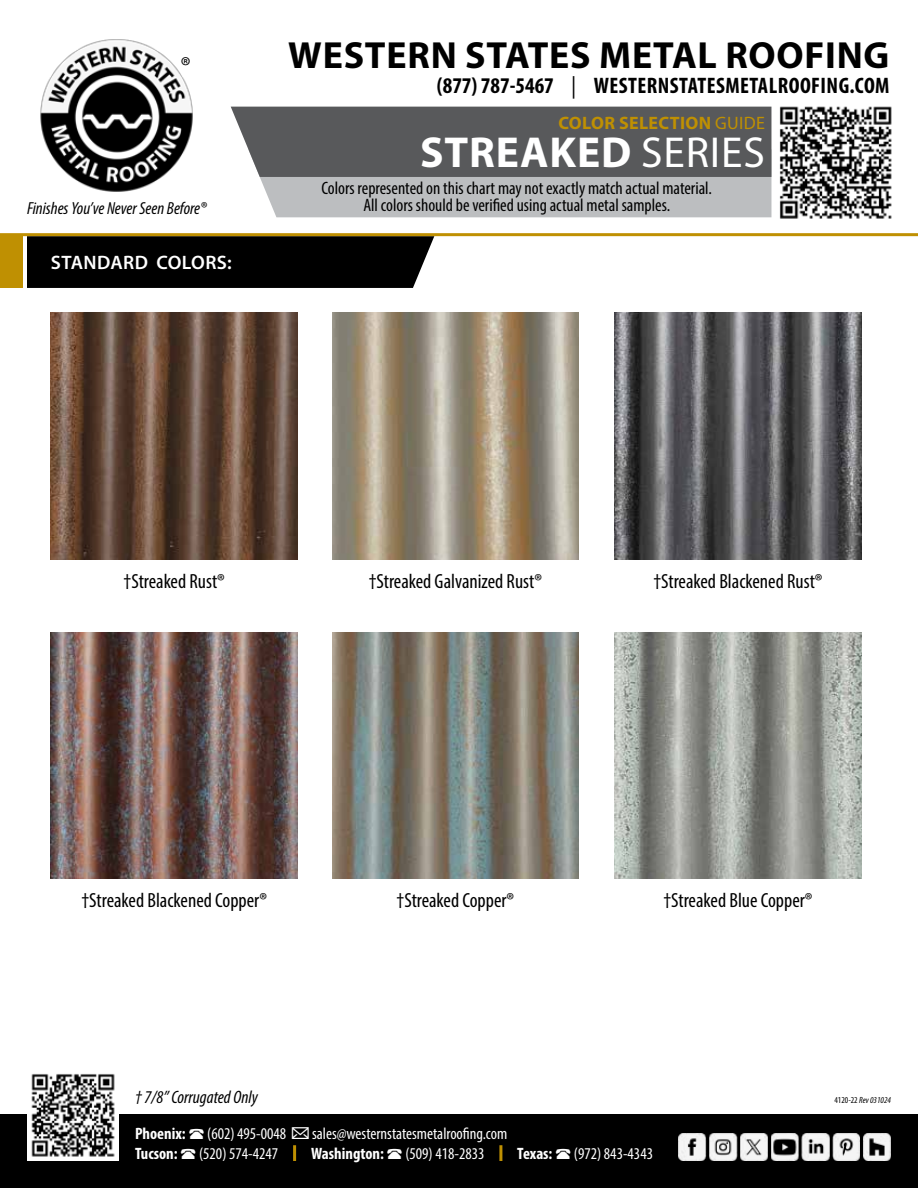
<style>
.page{position:relative;width:918px;height:1188px;background:#fff}
.page>*{position:absolute;margin:0;border:0;box-sizing:border-box;transform-origin:0 0}
.t1{font:700 43.5px "Myriad Pro";letter-spacing:.02em;color:#fff}
.t2{font:700 37.95px "Myriad Pro";letter-spacing:.02em;color:#000}
.t3{font:condensed 26.25px "Myriad Pro";color:#000}
.t4{font:700 condensed 22.5px "Myriad Pro";letter-spacing:.02em;color:#000}
.t5{font:condensed 20.55px "Myriad Pro";color:#000}
.t6{font:600 19.5px "Myriad Pro";letter-spacing:.02em;color:#fff}
.t7{font:condensed 18px/16.5px "Myriad Pro";color:#000;text-align:center}
.t8{font:italic condensed 18px "Myriad Pro";color:#000}
.t9{font:700 18px "Myriad Pro";letter-spacing:.02em;color:#bf9002}
.t10{font:italic condensed 17.55px "Myriad Pro";color:#000}
.t11{font:condensed 16.5px "Myriad Pro";color:#fff}
.t12{font:700 condensed 16.5px "Myriad Pro";color:#fff}
.t13{font:italic condensed 9px "Myriad Pro";color:#000}
.s1{font-weight:400}
.s2{font-style:normal}
</style>
<div class="page">
<div style="left:0;top:1115px;width:918px;height:73px;background:#000"></div>
<img style="left:27px;top:1074px;width:92px;height:87px">
<hr style="left:499px;top:1145px;width:3px;height:16px;background:#bf9002">
<hr style="left:293px;top:1145px;width:3px;height:16px;background:#bf9002">
<img style="left:679px;top:1134px;width:27px;height:27px">
<img style="left:710px;top:1134px;width:27px;height:27px">
<img style="left:771px;top:1134px;width:28px;height:27px">
<img style="left:802px;top:1134px;width:27px;height:27px">
<img style="left:833px;top:1134px;width:27px;height:27px">
<img style="left:864px;top:1134px;width:27px;height:27px">
<img style="left:740px;top:1134px;width:28px;height:27px">
<div style="left:27px;top:236px;width:407px;height:52px;background:#000"></div>
<div style="left:0;top:236px;width:22px;height:52px;background:#bf9002"></div>
<hr style="left:0;top:233px;width:918px;height:3px;background:#bf9002">
<img style="left:51px;top:313px;width:247px;height:247px">
<img style="left:51px;top:632px;width:247px;height:247px">
<img style="left:332px;top:632px;width:247px;height:247px">
<img style="left:615px;top:313px;width:246px;height:247px">
<img style="left:332px;top:313px;width:247px;height:247px">
<img style="left:615px;top:632px;width:246px;height:247px">
<img style="left:40px;top:39px;width:153px;height:153px">
<svg style="left:231px;top:107px;width:540px;height:110px;background:#818284"></svg>
<img style="left:779px;top:106px;width:113px;height:113px">
<p class="t3" style="left:181px;top:50px;width:11px">®</p>
<p class="t10" style="left:27px;top:198px;width:181px">Finishes You’ve Never Seen Before®</p>
<p class="t6" style="left:51px;top:250px;width:182px">STANDARD COLORS:</p>
<h2 class="t2" style="left:288px;top:30px;width:603px">WESTERN STATES METAL ROOFING</h2>
<p class="t4" style="left:437px;top:71px;width:454px">(877) 787-5467 <span class="s1">|</span> WESTERNSTATESMETALROOFING.COM</p>
<p class="t9" style="left:558px;top:111px;width:208px">COLOR SELECTION <span class="s1">GUIDE</span></p>
<h1 class="t1" style="left:420px;top:124px;width:346px">STREAKED <span class="s1">SERIES</span></h1>
<p class="t7" style="left:322px;top:180px;width:392px">Colors represented on this chart may not exactly match actual material.<br>All colors should be verified using actual metal samples.</p>
<p class="t5" style="left:124px;top:569px;width:103px">†Streaked Rust®</p>
<p class="t5" style="left:369px;top:569px;width:175px">†Streaked Galvanized Rust®</p>
<p class="t5" style="left:653px;top:569px;width:171px">†Streaked Blackened Rust®</p>
<p class="t5" style="left:82px;top:888px;width:187px">†Streaked Blackened Copper®</p>
<p class="t5" style="left:397px;top:888px;width:119px">†Streaked Copper®</p>
<p class="t5" style="left:663px;top:888px;width:151px">†Streaked Blue Copper®</p>
<p class="t8" style="left:135px;top:1086px;width:124px">† 7/8” Corrugated Only</p>
<p class="t13" style="left:834px;top:1095px;width:58px"><span class="s2">4120-22</span> Rev 031024</p>
<p class="t12" style="left:135px;top:1123px;width:52px">Phoenix:</p>
<p class="t11" style="left:207px;top:1123px;width:81px">(602) 495-0048</p>
<p class="t11" style="left:312px;top:1123px;width:197px">sales@westernstatesmetalroofing.com</p>
<p class="t12" style="left:135px;top:1143px;width:44px">Tucson:</p>
<p class="t11" style="left:199px;top:1144px;width:81px">(520) 574-4247</p>
<p class="t12" style="left:311px;top:1143px;width:74px">Washington:</p>
<p class="t11" style="left:405px;top:1144px;width:81px">(509) 418-2833</p>
<p class="t12" style="left:517px;top:1143px;width:37px">Texas:</p>
<p class="t11" style="left:574px;top:1144px;width:81px">(972) 843-4343</p>
</div>
